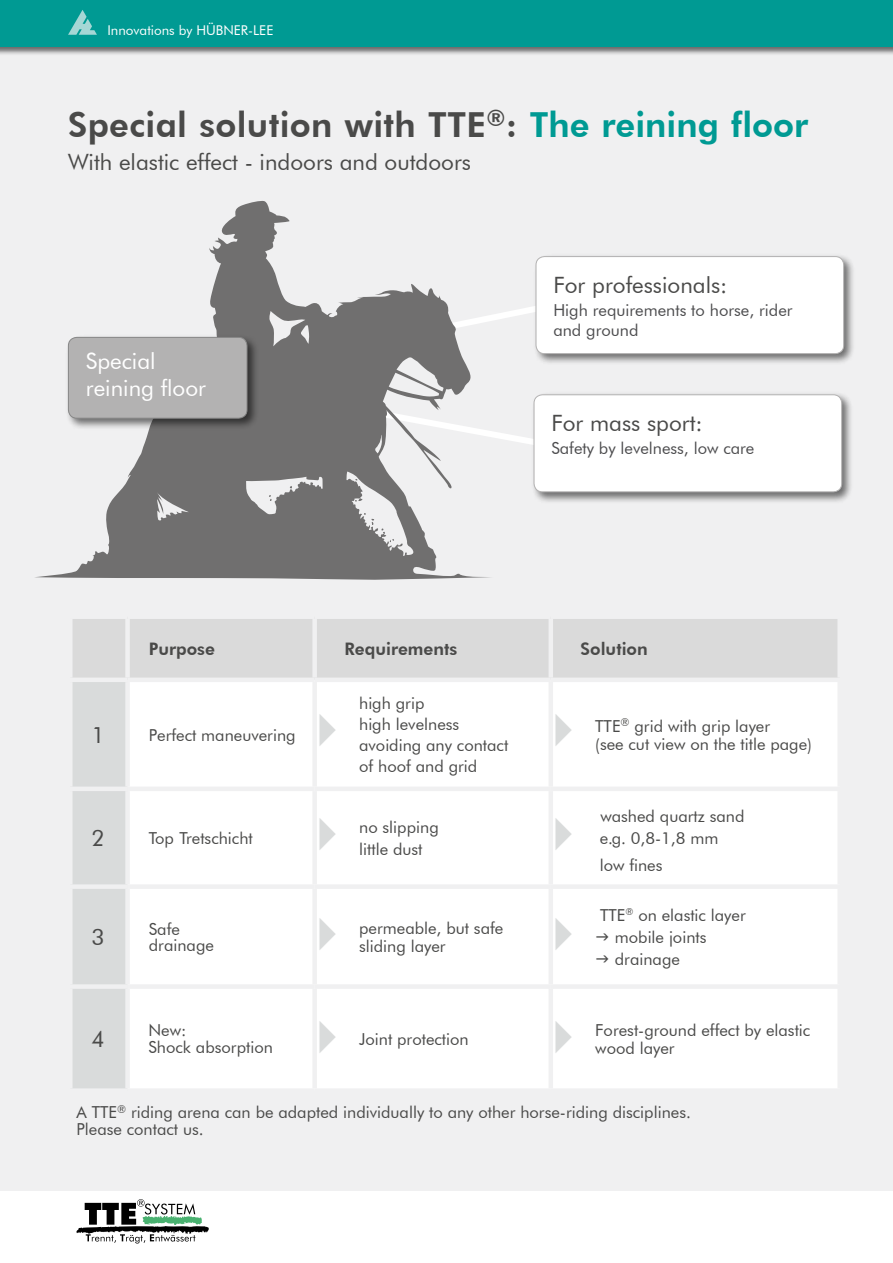
<style>
.page{position:relative;width:893px;height:1263px;background:#fff}
.page>*{position:absolute;margin:0;border:0;box-sizing:border-box;transform-origin:0 0}
.t1{font:800 34.5px "Futura BT";letter-spacing:.01em;color:#4a4a49}
.t2{font:22.5px "Futura BT";color:#4a4a49}
.t3{font:22.5px/27px "Futura BT";color:#fff}
.t4{font:800 17.25px "Futura BT";color:#4a4a49}
.t5{font:16.5px/20.9px "Futura BT";color:#4a4a49}
.t6{font:16.5px/20.2px "Futura BT";color:#4c4c4e}
.t7{font:13.5px "Futura BT";color:#fff}
.s1{color:#009a93}
</style>
<div class="page">
<div style="left:0;top:0;width:893px;height:1191px;background:#f0f0f1"></div>
<svg style="left:76px;top:1199px;width:133px;height:44px"></svg>
<div style="left:0;top:0;width:893px;height:55px;background:#000;opacity:.55"></div>
<div style="left:0;top:0;width:893px;height:47px;background:#009a93"></div>
<svg style="left:493px;top:307px;width:40px;height:137px"></svg>
<svg style="left:35px;top:200px;width:458px;height:380px"></svg>
<div style="left:73px;top:619px;width:764px;height:58px;background:#dadada"></div>
<div style="left:73px;top:682px;width:52px;height:406px;background:#d9dbdb"></div>
<div style="left:130px;top:682px;width:707px;height:406px;background:#fff"></div>
<div style="left:125px;top:619px;width:5px;height:58px;background:#f0f0f1"></div>
<div style="left:312px;top:619px;width:5px;height:58px;background:#f0f0f1"></div>
<hr style="left:549px;top:619px;width:4px;height:58px;background:#f0f0f1">
<div style="left:312px;top:682px;width:5px;height:104px;background:#f0f0f1"></div>
<hr style="left:549px;top:682px;width:4px;height:104px;background:#f0f0f1">
<div style="left:312px;top:889px;width:5px;height:95px;background:#f0f0f1"></div>
<hr style="left:549px;top:889px;width:4px;height:95px;background:#f0f0f1">
<div style="left:68px;top:984px;width:60px;height:5px;background:#f0f0f1"></div>
<div style="left:128px;top:984px;width:187px;height:5px;background:#f0f0f1"></div>
<div style="left:315px;top:984px;width:236px;height:5px;background:#f0f0f1"></div>
<div style="left:551px;top:984px;width:291px;height:5px;background:#f0f0f1"></div>
<div style="left:312px;top:989px;width:5px;height:99px;background:#f0f0f1"></div>
<hr style="left:549px;top:989px;width:4px;height:99px;background:#f0f0f1">
<div style="left:68px;top:786px;width:60px;height:5px;background:#f0f0f1"></div>
<div style="left:128px;top:786px;width:187px;height:5px;background:#f0f0f1"></div>
<div style="left:315px;top:786px;width:236px;height:5px;background:#f0f0f1"></div>
<div style="left:312px;top:791px;width:5px;height:93px;background:#f0f0f1"></div>
<div style="left:551px;top:786px;width:291px;height:5px;background:#f0f0f1"></div>
<hr style="left:549px;top:791px;width:4px;height:93px;background:#f0f0f1">
<div style="left:68px;top:884px;width:60px;height:5px;background:#f0f0f1"></div>
<div style="left:128px;top:884px;width:187px;height:5px;background:#f0f0f1"></div>
<div style="left:315px;top:884px;width:236px;height:5px;background:#f0f0f1"></div>
<div style="left:551px;top:884px;width:291px;height:5px;background:#f0f0f1"></div>
<svg style="left:68px;top:10px;width:29px;height:25px"></svg>
<div style="left:65px;top:334px;width:194px;height:96px;background:#000;opacity:.55"></div>
<div style="left:68px;top:337px;width:179px;height:81px;background:#b3b2b2;border-radius:9px"></div>
<div style="left:68px;top:337px;width:179px;height:82px;border:1px solid #878787;border-radius:9px"></div>
<div style="left:533px;top:253px;width:323px;height:113px;background:#000;opacity:.55"></div>
<div style="left:536px;top:257px;width:308px;height:97px;background:#fff;border-radius:9px"></div>
<div style="left:536px;top:256px;width:308px;height:98px;border:1px solid #b3b2b2;border-radius:9px"></div>
<div style="left:531px;top:392px;width:323px;height:112px;background:#000;opacity:.55"></div>
<div style="left:534px;top:395px;width:308px;height:97px;background:#fff;border-radius:9px"></div>
<div style="left:534px;top:394px;width:308px;height:98px;border:1px solid #b3b2b2;border-radius:9px"></div>
<svg style="left:597px;top:933px;width:12px;height:7px"></svg>
<svg style="left:597px;top:956px;width:12px;height:6px"></svg>
<svg style="left:320px;top:714px;width:16px;height:32px"></svg>
<svg style="left:320px;top:818px;width:16px;height:32px"></svg>
<svg style="left:320px;top:918px;width:16px;height:33px"></svg>
<svg style="left:320px;top:1021px;width:16px;height:32px"></svg>
<svg style="left:556px;top:714px;width:16px;height:32px"></svg>
<svg style="left:556px;top:818px;width:16px;height:32px"></svg>
<svg style="left:556px;top:918px;width:16px;height:33px"></svg>
<svg style="left:556px;top:1021px;width:16px;height:32px"></svg>
<p class="t7" style="left:107px;top:22px;width:167px">Innovations by HÜBNER-LEE</p>
<h1 class="t1" style="left:68px;top:104px;width:742px">Special solution with TTE<sup>®</sup>: <span class="s1">The reining floor</span></h1>
<h2 class="t2" style="left:68px;top:148px;width:404px">With elastic effect - indoors and outdoors</h2>
<h2 class="t3" style="left:86px;top:347px;width:122px">Special reining floor</h2>
<h2 class="t2" style="left:553px;top:271px;width:176px">For professionals:</h2>
<p class="t6" style="left:553px;top:299px;width:241px">High requirements to horse, rider and ground</p>
<h2 class="t2" style="left:551px;top:409px;width:153px">For mass sport:</h2>
<p class="t6" style="left:551px;top:438px;width:205px">Safety by levelness, low care</p>
<p class="t4" style="left:149px;top:638px;width:68px">Purpose</p>
<p class="t4" style="left:344px;top:638px;width:114px">Requirements</p>
<p class="t4" style="left:581px;top:638px;width:69px">Solution</p>
<h2 class="t2" style="left:92px;top:721px;width:15px">1</h2>
<p class="t5" style="left:149px;top:724px;width:148px">Perfect maneuvering</p>
<p class="t5" style="left:359px;top:693px;width:151px">high grip<br>high levelness avoiding any contact of hoof and grid</p>
<p class="t5" style="left:595px;top:717px;width:218px;line-height:18px">TTE<sup>®</sup> grid with grip layer<br>(see cut view on the title page)</p>
<h2 class="t2" style="left:92px;top:825px;width:15px">2</h2>
<p class="t5" style="left:149px;top:827px;width:105px">Top Tretschicht</p>
<p class="t5" style="left:359px;top:816px;width:81px;line-height:22.2px">no slipping little dust</p>
<p class="t5" style="left:600px;top:805px;width:146px;line-height:22px">washed quartz sand e.g. 0,8-1,8 mm</p>
<p class="t5" style="left:600px;top:854px;width:64px">low fines</p>
<h2 class="t2" style="left:92px;top:923px;width:15px">3</h2>
<p class="t5" style="left:149px;top:920px;width:67px;line-height:16.5px">Safe drainage</p>
<p class="t5" style="left:359px;top:919px;width:146px;line-height:18px">permeable, but safe sliding layer</p>
<p class="t5" style="left:615px;top:903px;width:132px;line-height:22.2px;text-indent:-15px">TTE<sup>®</sup> on elastic layer mobile joints drainage</p>
<h2 class="t2" style="left:92px;top:1025px;width:15px">4</h2>
<p class="t5" style="left:148px;top:1022px;width:126px;line-height:16.5px">New:<br>Shock absorption</p>
<p class="t5" style="left:359px;top:1028px;width:111px">Joint protection</p>
<p class="t5" style="left:595px;top:1021px;width:217px;line-height:18px">Forest-ground effect by elastic wood layer</p>
<p class="t5" style="left:77px;top:1104px;width:616px;line-height:16.5px">A TTE<sup>®</sup> riding arena can be adapted individually to any other horse-riding disciplines.<br>Please contact us.</p>
</div>
